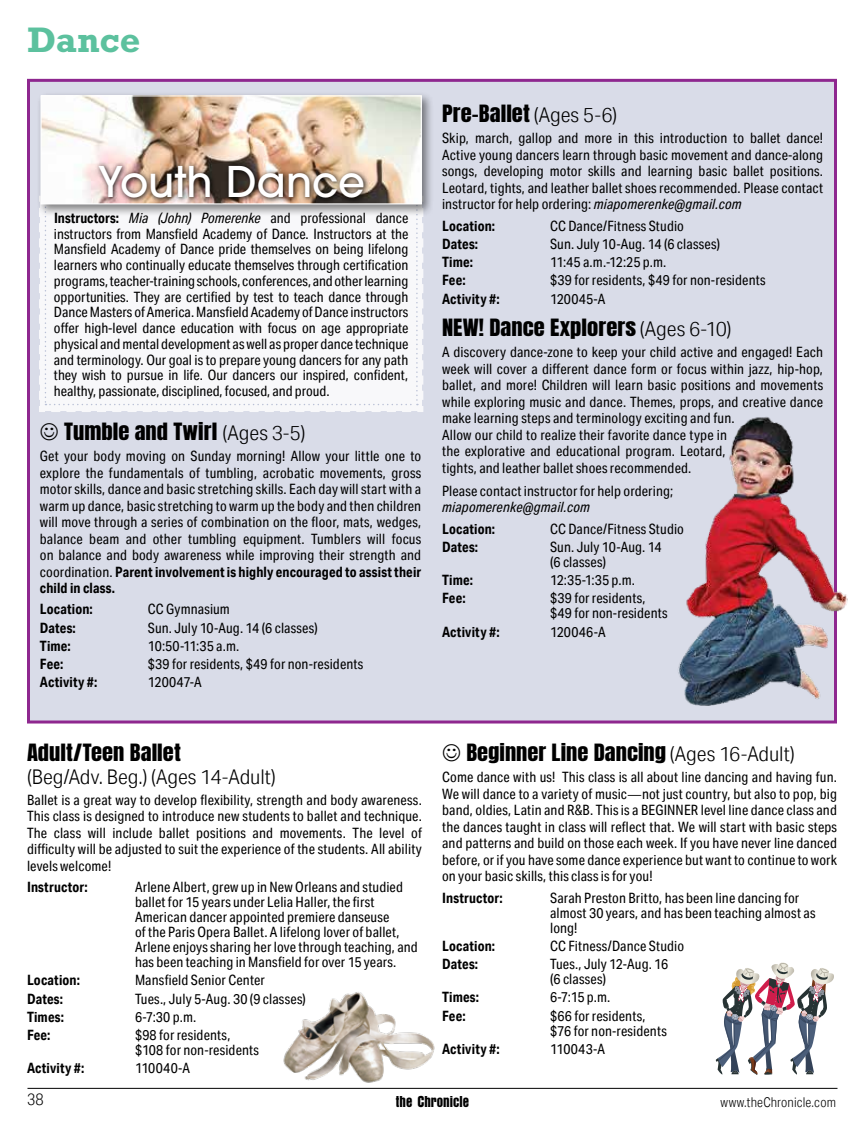
<style>
.page{position:relative;width:864px;height:1134px;background:#fff}
.page>*{position:absolute;margin:0;border:0;box-sizing:border-box;transform-origin:0 0}
.t1{font:500 42px "ITC Avant Garde Pro";letter-spacing:-.005em;color:#fff}
.t2{font:700 36px "Rockwell Std";color:#5cc19e}
.t3{font:20.25px "Anton";color:#000;scale:1.11 1}
.t4{font:300 20.25px "Aktiv Grotesk Cd";color:#000;scale:1.11 1}
.t5{font:16.5px "Anzeigen Gro";color:#000}
.t6{font:300 16.5px "Aktiv Grotesk Cd";color:#000}
.t7{font:14.25px/16.5px "Aktiv Grotesk Cd";letter-spacing:.01em;color:#000}
.t8{font:700 14.25px "Aktiv Grotesk Cd";letter-spacing:.01em;color:#000}
.t9{font:italic 14.25px "Aktiv Grotesk Cd";letter-spacing:.005em;color:#000}
.t10{font:300 13.5px "Aktiv Grotesk Cd";letter-spacing:.01em;color:#000}
.s1{font-weight:700}
.s2{font-style:italic}
.s3{font-family:"Aktiv Grotesk Cd";font-weight:300}
.s4{font-family:"Myriad Pro"}
</style>
<div class="page">
<hr style="left:27px;top:1088px;width:810px;height:1px;background:#000">
<div style="left:27px;top:79px;width:810px;height:645px;background:#d9dce8;border:3px solid #8e278f"></div>
<div style="left:39px;top:217px;width:384px;height:195px;background:#f8f8fa"></div>
<div style="left:37px;top:91px;width:398px;height:126px;background:#000;opacity:.48"></div>
<img style="left:42px;top:97px;width:378px;height:105px">
<div style="left:40px;top:95px;width:382px;height:109px;border:1px solid #fff"></div>
<img style="left:95px;top:161px;width:275px;height:43px">
<svg style="left:716px;top:963px;width:118px;height:112px"></svg>
<img style="left:283px;top:992px;width:152px;height:91px">
<img style="left:678px;top:400px;width:170px;height:319px">
<h2 class="t2" style="left:27px;top:18px;width:115px">Dance</h2>
<h1 class="t1" style="left:98px;top:155px;width:268px">Youth Dance</h1>
<p class="t7" style="left:54px;top:210px;width:356px;line-height:15.8px;text-align:justify"><span class="s1">Instructors:</span> <span class="s2">Mia (John) Pomerenke</span> and professional dance instructors from Mansfield Academy of Dance. Instructors at the Mansfield Academy of Dance pride themselves on being lifelong learners who continually educate themselves through certification programs, teacher-training schools, conferences, and other learning opportunities. They are certified by test to teach dance through Dance Masters of America. Mansfield Academy of Dance instructors offer high-level dance education with focus on age appropriate physical and mental development as well as proper dance technique and terminology. Our goal is to prepare young dancers for any path they wish to pursue in life. Our dancers our inspired, confident, healthy, passionate, disciplined, focused, and proud.</p>
<h3 class="t3" style="left:64px;top:421px;width:219px">Tumble and Twirl <span class="s3">(Ages 3-5)</span></h3>
<p class="t7" style="left:40px;top:448px;width:383px;text-align:justify">Get your body moving on Sunday morning! Allow your little one to explore the fundamentals of tumbling, acrobatic movements, gross motor skills, dance and basic stretching skills. Each day will start with a warm up dance, basic stretching to warm up the body and then children will move through a series of combination on the floor, mats, wedges, balance beam and other tumbling equipment. Tumblers will focus on balance and body awareness while improving their strength and coordination. <span class="s1">Parent involvement is highly encouraged to assist their child in class.</span></p>
<p class="t8" style="left:40px;top:601px;width:55px">Location:</p>
<p class="t7" style="left:148px;top:601px;width:84px">CC Gymnasium</p>
<p class="t8" style="left:40px;top:619px;width:38px">Dates:</p>
<p class="t7" style="left:148px;top:619px;width:171px">Sun. July 10-Aug. 14 (6 classes)</p>
<p class="t8" style="left:40px;top:637px;width:32px">Time:</p>
<p class="t7" style="left:148px;top:638px;width:93px">10:50-11:35 a.m.</p>
<p class="t8" style="left:40px;top:655px;width:25px">Fee:</p>
<p class="t7" style="left:148px;top:656px;width:217px">$39 for residents, $49 for non-residents</p>
<p class="t8" style="left:40px;top:674px;width:59px">Activity #:</p>
<p class="t7" style="left:148px;top:674px;width:55px">120047-A</p>
<h3 class="t3" style="left:442px;top:104px;width:159px">Pre-Ballet <span class="s3">(Ages 5-6)</span></h3>
<p class="t7" style="left:442px;top:130px;width:383px;text-align:justify">Skip, march, gallop and more in this introduction to ballet dance!<br>Active young dancers learn through basic movement and dance-along songs, developing motor skills and learning basic ballet positions.<br>Leotard, tights, and leather ballet shoes recommended. Please contact instructor for help ordering: <span class="s2">miapomerenke@gmail.com</span></p>
<p class="t8" style="left:442px;top:217px;width:55px">Location:</p>
<p class="t7" style="left:550px;top:217px;width:135px">CC Dance/Fitness Studio</p>
<p class="t8" style="left:442px;top:235px;width:38px">Dates:</p>
<p class="t7" style="left:550px;top:236px;width:171px">Sun. July 10-Aug. 14 (6 classes)</p>
<p class="t8" style="left:442px;top:253px;width:32px">Time:</p>
<p class="t7" style="left:550px;top:254px;width:118px">11:45 a.m.-12:25 p.m.</p>
<p class="t8" style="left:442px;top:272px;width:25px">Fee:</p>
<p class="t7" style="left:550px;top:272px;width:217px">$39 for residents, $49 for non-residents</p>
<p class="t8" style="left:442px;top:290px;width:59px">Activity #:</p>
<p class="t7" style="left:550px;top:290px;width:57px">120045-A</p>
<h3 class="t3" style="left:442px;top:318px;width:262px">NEW! Dance Explorers <span class="s3">(Ages 6-10)</span></h3>
<p class="t7" style="left:442px;top:344px;width:383px">A discovery dance-zone to keep your child active and engaged! Each week will cover a different dance form or focus within jazz, hip-hop, ballet, and more! Children will learn basic positions and movements while exploring music and dance. Themes, props, and creative dance make learning steps and terminology exciting and fun.<br>Allow our child to realize their favorite dance type in<br>the explorative and educational program. Leotard,<br>tights, and leather ballet shoes recommended.</p>
<p class="t7" style="left:442px;top:482px;width:233px">Please contact instructor for help ordering;</p>
<p class="t9" style="left:442px;top:499px;width:150px">miapomerenke@gmail.com</p>
<p class="t8" style="left:442px;top:520px;width:55px">Location:</p>
<p class="t7" style="left:550px;top:520px;width:135px">CC Dance/Fitness Studio</p>
<p class="t8" style="left:442px;top:538px;width:38px">Dates:</p>
<p class="t7" style="left:550px;top:539px;width:113px;line-height:15px">Sun. July 10-Aug. 14 (6 classes)</p>
<p class="t8" style="left:442px;top:571px;width:32px">Time:</p>
<p class="t7" style="left:550px;top:572px;width:87px">12:35-1:35 p.m.</p>
<p class="t8" style="left:442px;top:590px;width:25px">Fee:</p>
<p class="t7" style="left:550px;top:591px;width:119px;line-height:15px">$39 for residents, $49 for non-residents</p>
<p class="t8" style="left:442px;top:623px;width:59px">Activity #:</p>
<p class="t7" style="left:550px;top:623px;width:57px">120046-A</p>
<h3 class="t3" style="left:27px;top:743px;width:140px">Adult/Teen Ballet</h3>
<h3 class="t4" style="left:27px;top:765px;width:226px">(Beg/Adv. Beg.) (Ages 14-Adult)</h3>
<p class="t7" style="left:27px;top:791px;width:396px;text-align:justify">Ballet is a great way to develop flexibility, strength and body awareness.<br>This class is designed to introduce new students to ballet and technique.<br>The class will include ballet positions and movements. The level of difficulty will be adjusted to suit the experience of the students. All ability levels welcome!</p>
<p class="t8" style="left:27px;top:878px;width:62px">Instructor:</p>
<p class="t7" style="left:135px;top:879px;width:284px;line-height:15px">Arlene Albert, grew up in New Orleans and studied ballet for 15 years under Lelia Haller, the first American dancer appointed premiere danseuse<br>of the Paris Opera Ballet. A lifelong lover of ballet, Arlene enjoys sharing her love through teaching, and has been teaching in Mansfield for over 15 years.</p>
<p class="t8" style="left:27px;top:972px;width:55px">Location:</p>
<p class="t7" style="left:135px;top:972px;width:131px">Mansfield Senior Center</p>
<p class="t8" style="left:27px;top:990px;width:38px">Dates:</p>
<p class="t7" style="left:135px;top:990px;width:172px">Tues., July 5-Aug. 30 (9 classes)</p>
<p class="t8" style="left:27px;top:1008px;width:39px">Times:</p>
<p class="t7" style="left:135px;top:1008px;width:63px">6-7:30 p.m.</p>
<p class="t8" style="left:27px;top:1026px;width:25px">Fee:</p>
<p class="t7" style="left:135px;top:1027px;width:126px;line-height:15px">$98 for residents, $108 for non-residents</p>
<p class="t8" style="left:27px;top:1060px;width:59px">Activity #:</p>
<p class="t7" style="left:135px;top:1060px;width:57px">110040-A</p>
<h3 class="t3" style="left:466px;top:743px;width:297px">Beginner Line Dancing <span class="s3">(Ages 16-Adult)</span></h3>
<p class="t7" style="left:442px;top:769px;width:396px;text-align:justify">Come dance with us! This class is all about line dancing and having fun.<br>We will dance to a variety of music<span class="s4">—</span>not just country, but also to pop, big band, oldies, Latin and R&amp;B. This is a BEGINNER level line dance class and the dances taught in class will reflect that. We will start with basic steps and patterns and build on those each week. If you have never line danced before, or if you have some dance experience but want to continue to work on your basic skills, this class is for you!</p>
<p class="t8" style="left:442px;top:889px;width:62px">Instructor:</p>
<p class="t7" style="left:550px;top:890px;width:267px;line-height:15px">Sarah Preston Britto, has been line dancing for almost 30 years, and has been teaching almost as long!</p>
<p class="t8" style="left:442px;top:937px;width:55px">Location:</p>
<p class="t7" style="left:550px;top:937px;width:136px">CC Fitness/Dance Studio</p>
<p class="t8" style="left:442px;top:955px;width:38px">Dates:</p>
<p class="t7" style="left:550px;top:956px;width:120px;line-height:15px">Tues., July 12-Aug. 16 (6 classes)</p>
<p class="t8" style="left:442px;top:989px;width:39px">Times:</p>
<p class="t7" style="left:550px;top:989px;width:62px">6-7:15 p.m.</p>
<p class="t8" style="left:442px;top:1007px;width:25px">Fee:</p>
<p class="t7" style="left:550px;top:1008px;width:118px;line-height:15px">$66 for residents, $76 for non-residents</p>
<p class="t8" style="left:442px;top:1040px;width:59px">Activity #:</p>
<p class="t7" style="left:550px;top:1040px;width:56px">110043-A</p>
<p class="t6" style="left:27px;top:1090px;width:18px">38</p>
<p class="t5" style="left:396px;top:1093px;width:75px">the Chronicle</p>
<p class="t10" style="left:721px;top:1095px;width:117px">www.theChronicle.com</p>
</div>
